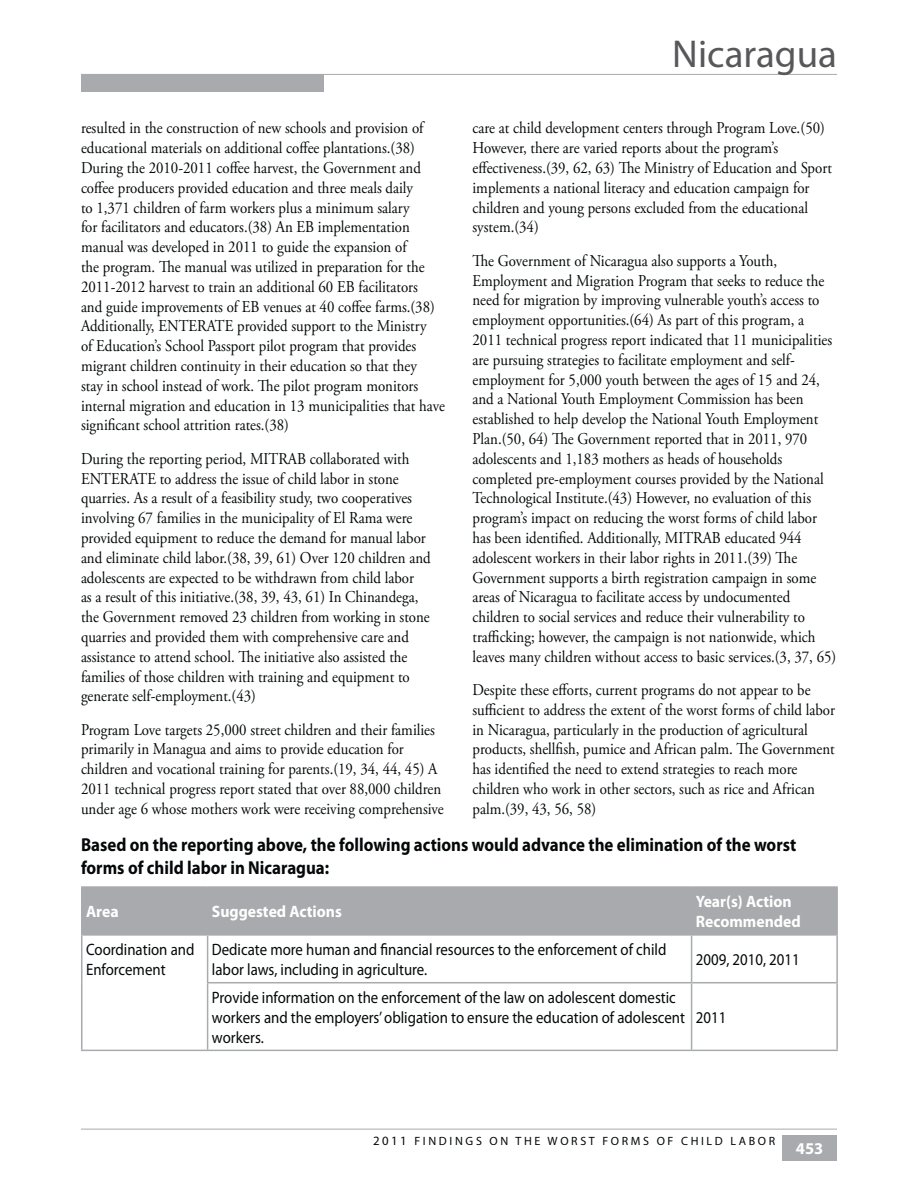
<style>
.page{position:relative;width:918px;height:1188px;background:#fff}
.page>*{position:absolute;margin:0;border:0;box-sizing:border-box;transform-origin:0 0}
.t1{font:39px "Myriad Pro";color:#58585a}
.t2{font:700 18.75px/22.5px "Myriad Pro";color:#040809;scale:.9 1}
.t3{font:16.5px/19.8px "Adobe Garamond Pro";color:#040809;scale:.9 1}
.t4{font:16.5px/19.8px "Myriad Pro";color:#040809;scale:.9 1}
.t5{font:700 16.5px/19.8px "Myriad Pro";color:#fff;scale:.95 1}
.t6{font:700 16.5px "Myriad Pro";color:#fff}
.t7{font:12px "Myriad Pro";letter-spacing:.22em;color:#040809}
.s1{font-size:12.75px}
</style>
<div class="page">
<div style="left:81px;top:74px;width:243px;height:18px;background:#a8aaad"></div>
<div style="left:782px;top:1136px;width:55px;height:25px;background:#a8aaad"></div>
<hr style="left:81px;top:1129px;width:756px;height:1px;background:#a8aaad">
<hr style="left:81px;top:74px;width:756px;height:1px;background:#a8aaad">
<div style="left:82px;top:888px;width:754px;height:46px;background:#a8aaad"></div>
<hr style="left:81px;top:886px;width:127px;height:2px;background:#a8aaad">
<hr style="left:81px;top:888px;width:1px;height:46px;background:#a8aaad">
<hr style="left:208px;top:886px;width:484px;height:2px;background:#a8aaad">
<hr style="left:207px;top:888px;width:1px;height:46px;background:#a8aaad">
<hr style="left:692px;top:886px;width:146px;height:2px;background:#a8aaad">
<hr style="left:691px;top:888px;width:1px;height:46px;background:#a8aaad">
<hr style="left:836px;top:888px;width:2px;height:46px;background:#a8aaad">
<hr style="left:81px;top:934px;width:127px;height:2px;background:#a8aaad">
<hr style="left:81px;top:936px;width:1px;height:47px;background:#a8aaad">
<hr style="left:81px;top:983px;width:1px;height:67px;background:#a8aaad">
<hr style="left:208px;top:934px;width:484px;height:2px;background:#a8aaad">
<hr style="left:207px;top:936px;width:1px;height:46px;background:#a8aaad">
<hr style="left:692px;top:934px;width:146px;height:2px;background:#a8aaad">
<hr style="left:691px;top:936px;width:1px;height:46px;background:#a8aaad">
<hr style="left:836px;top:936px;width:2px;height:46px;background:#a8aaad">
<hr style="left:207px;top:982px;width:485px;height:1px;background:#a8aaad">
<hr style="left:207px;top:983px;width:1px;height:67px;background:#a8aaad">
<hr style="left:692px;top:982px;width:146px;height:1px;background:#a8aaad">
<hr style="left:691px;top:983px;width:1px;height:67px;background:#a8aaad">
<hr style="left:836px;top:983px;width:2px;height:67px;background:#a8aaad">
<hr style="left:81px;top:1050px;width:757px;height:1px;background:#a8aaad">
<h1 class="t1" style="left:672px;top:40px;width:166px">Nicaragua</h1>
<p class="t3" style="left:81px;top:120px;width:406px">resulted in the construction of new schools and provision of educational materials on additional coffee plantations.(38)<br>During the 2010-2011 coffee harvest, the Government and coffee producers provided education and three meals daily<br>to 1,371 children of farm workers plus a minimum salary<br>for facilitators and educators.(38) An EB implementation manual was developed in 2011 to guide the expansion of<br>the program. The manual was utilized in preparation for the 2011-2012 harvest to train an additional 60 EB facilitators<br>and guide improvements of EB venues at 40 coffee farms.(38)<br>Additionally, ENTERATE provided support to the Ministry<br>of Education’s School Passport pilot program that provides migrant children continuity in their education so that they<br>stay in school instead of work. The pilot program monitors internal migration and education in 13 municipalities that have significant school attrition rates.(38)</p>
<p class="t3" style="left:81px;top:450px;width:390px">During the reporting period, MITRAB collaborated with ENTERATE to address the issue of child labor in stone quarries. As a result of a feasibility study, two cooperatives involving 67 families in the municipality of El Rama were provided equipment to reduce the demand for manual labor and eliminate child labor.(38, 39, 61) Over 120 children and adolescents are expected to be withdrawn from child labor<br>as a result of this initiative.(38, 39, 43, 61) In Chinandega, the Government removed 23 children from working in stone quarries and provided them with comprehensive care and assistance to attend school. The initiative also assisted the families of those children with training and equipment to generate self-employment.(43)</p>
<p class="t3" style="left:81px;top:721px;width:405px">Program Love targets 25,000 street children and their families primarily in Managua and aims to provide education for children and vocational training for parents.(19, 34, 44, 45) A 2011 technical progress report stated that over 88,000 children under age 6 whose mothers work were receiving comprehensive</p>
<p class="t3" style="left:473px;top:120px;width:401px">care at child development centers through Program Love.(50)<br>However, there are varied reports about the program’s effectiveness.(39, 62, 63) The Ministry of Education and Sport implements a national literacy and education campaign for children and young persons excluded from the educational system.(34)</p>
<p class="t3" style="left:473px;top:252px;width:406px">The Government of Nicaragua also supports a Youth, Employment and Migration Program that seeks to reduce the need for migration by improving vulnerable youth’s access to employment opportunities.(64) As part of this program, a 2011 technical progress report indicated that 11 municipalities are pursuing strategies to facilitate employment and self&shy;employment for 5,000 youth between the ages of 15 and 24, and a National Youth Employment Commission has been established to help develop the National Youth Employment Plan.(50, 64) The Government reported that in 2011, 970 adolescents and 1,183 mothers as heads of households completed pre-employment courses provided by the National Technological Institute.(43) However, no evaluation of this program’s impact on reducing the worst forms of child labor has been identified. Additionally, MITRAB educated 944 adolescent workers in their labor rights in 2011.(39) The Government supports a birth registration campaign in some areas of Nicaragua to facilitate access by undocumented children to social services and reduce their vulnerability to trafficking; however, the campaign is not nationwide, which leaves many children without access to basic services.(3, 37, 65)</p>
<p class="t3" style="left:473px;top:681px;width:404px">Despite these efforts, current programs do not appear to be sufficient to address the extent of the worst forms of child labor in Nicaragua, particularly in the production of agricultural products, shellfish, pumice and African palm. The Government has identified the need to extend strategies to reach more children who work in other sectors, such as rice and African palm.(39, 43, 56, 58)</p>
<p class="t2" style="left:81px;top:835px;width:796px">Based on the reporting above, the following actions would advance the elimination of the worst forms of child labor in Nicaragua:</p>
<p class="t5" style="left:86px;top:903px;width:36px">Area</p>
<p class="t5" style="left:212px;top:903px;width:138px">Suggested Actions</p>
<p class="t5" style="left:696px;top:893px;width:112px">Year(s) Action<br>Recommended</p>
<p class="t4" style="left:86px;top:941px;width:122px">Coordination and<br>Enforcement</p>
<p class="t4" style="left:212px;top:941px;width:506px">Dedicate more human and financial resources to the enforcement of child labor laws, including in agriculture.</p>
<p class="t4" style="left:696px;top:951px;width:117px">2009, 2010, 2011</p>
<p class="t4" style="left:212px;top:989px;width:527px">Provide information on the enforcement of the law on adolescent domestic workers and the employers’ obligation to ensure the education of adolescent workers.</p>
<p class="t4" style="left:696px;top:1009px;width:35px">2011</p>
<p class="t7" style="left:373px;top:1137px;width:404px"><span class="s1">2011</span> FINDINGS ON THE WORST FORMS OF CHILD LABOR</p>
<p class="t6" style="left:796px;top:1143px;width:29px">453</p>
</div>
